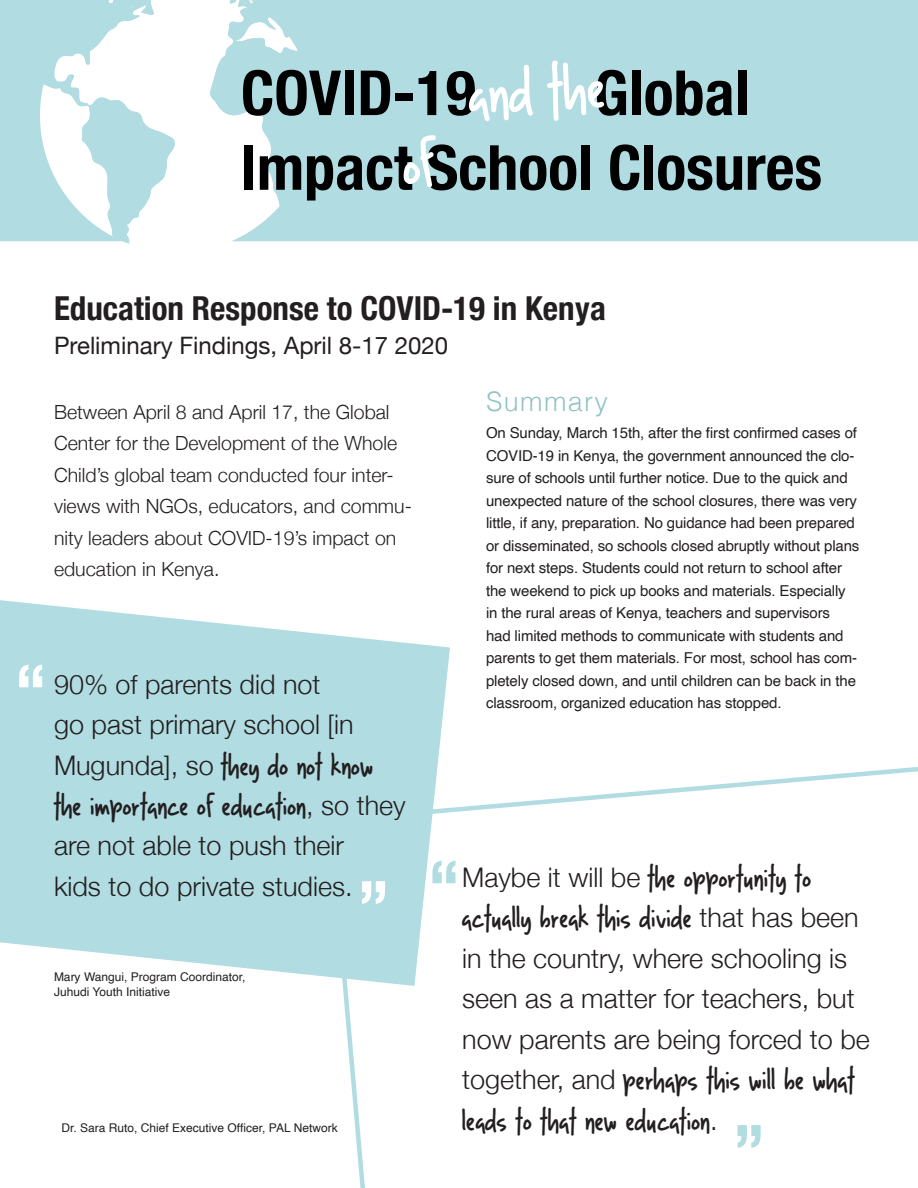
<style>
.page{position:relative;width:918px;height:1188px;background:#fff}
.page>*{position:absolute;margin:0;border:0;box-sizing:border-box;transform-origin:0 0}
.t1{font:700 condensed 70.5px "Helvetica Neue";color:#b1dce2}
.t2{font:700 condensed 70.5px "Helvetica Neue";color:#fff}
.t3{font:700 condensed 33px "Helvetica Neue";color:#231f20}
.t4{font:30px/40.5px "Lightupthe World";color:#231f20}
.t5{font:300 27px/40.5px "Helvetica Neue";color:#231f20}
.t6{font:300 27px "Helvetica";letter-spacing:.05em;color:#91c3c6}
.t7{font:24px "Helvetica Neue";color:#231f20}
.t8{font:300 19.5px/31.5px "Helvetica Neue";color:#231f20}
.t9{font:15px/22.5px "Helvetica";letter-spacing:-.01em;color:#231f20}
.t10{font:12px "Helvetica";color:#231f20}
.s1{font-family:"Helvetica Neue";font-weight:300;font-size:27px}
</style>
<div class="page">
<svg style="left:342px;top:767px;width:576px;height:421px"></svg>
<svg style="left:0;top:600px;width:450px;height:386px;background:#bce1e6"></svg>
<div style="left:0;top:0;width:918px;height:241px;background:#b1dce2"></div>
<svg style="left:175px;top:0;width:105px;height:242px"></svg>
<svg style="left:40px;top:0;width:135px;height:244px"></svg>
<div style="left:632px;top:71px;width:9px;height:44px;background:#000"></div>
<svg style="left:645px;top:71px;width:87px;height:45px;background:#586d70"></svg>
<div style="left:738px;top:71px;width:8px;height:44px;background:#000"></div>
<div style="left:645px;top:145px;width:8px;height:45px;background:#000"></div>
<svg style="left:658px;top:155px;width:84px;height:35px;background:#46575a"></svg>
<svg style="left:748px;top:155px;width:73px;height:35px;background:#495b5d"></svg>
<svg style="left:209px;top:0;width:430px;height:206px;background:#9ebdc2"></svg>
<p class="t3" style="left:54px;top:281px;width:553px">Education Response to COVID-19 in Kenya</p>
<p class="t7" style="left:54px;top:328px;width:396px">Preliminary Findings, April 8-17 2020</p>
<p class="t8" style="left:54px;top:395px;width:359px">Between April 8 and April 17, the Global Center for the Development of the Whole Child’s global team conducted four inter&shy;views with NGOs, educators, and commu&shy;nity leaders about COVID-19’s impact on education in Kenya.</p>
<p class="t2" style="left:14px;top:631px;width:34px">“</p>
<p class="t5" style="left:54px;top:662px;width:301px">90% of parents did not go past primary school [in</p>
<p class="t4" style="left:54px;top:743px;width:353px"><span class="s1">Mugunda], so</span> they do not know the importance of education<span class="s1">, so they</span></p>
<p class="t5" style="left:54px;top:824px;width:292px">are not able to push their</p>
<p class="t5" style="left:54px;top:864px;width:300px">kids to do private studies.</p>
<p class="t2" style="left:390px;top:937px;width:34px;rotate:-180deg">“</p>
<p class="t10" style="left:54px;top:968px;width:193px">Mary Wangui, Program Coordinator,</p>
<p class="t10" style="left:54px;top:982px;width:118px">Juhudi Youth Initiative</p>
<p class="t10" style="left:62px;top:1118px;width:278px">Dr. Sara Ruto, Chief Executive Officer, PAL Network</p>
<p class="t6" style="left:486px;top:379px;width:124px">Summary</p>
<p class="t9" style="left:486px;top:422px;width:375px">On Sunday, March 15th, after the first confirmed cases of COVID-19 in Kenya, the government announced the clo&shy;sure of schools until further notice. Due to the quick and unexpected nature of the school closures, there was very little, if any, preparation. No guidance had been prepared or disseminated, so schools closed abruptly without plans for next steps. Students could not return to school after the weekend to pick up books and materials. Especially in the rural areas of Kenya, teachers and supervisors<br>had limited methods to communicate with students and parents to get them materials. For most, school has com&shy;pletely closed down, and until children can be back in the classroom, organized education has stopped.</p>
<p class="t1" style="left:428px;top:827px;width:34px">“</p>
<p class="t4" style="left:462px;top:855px;width:398px"><span class="s1">Maybe it will be</span> the opportunity to actually break this divide <span class="s1">that has been</span></p>
<p class="t5" style="left:462px;top:936px;width:409px">in the country, where schooling is seen as a matter for teachers, but now parents are being forced to be</p>
<p class="t4" style="left:462px;top:1058px;width:395px"><span class="s1">together, and</span> perhaps this will be what leads to that new education<span class="s1">.</span></p>
<p class="t1" style="left:765px;top:1181px;width:34px;rotate:-180deg">“</p>
</div>
